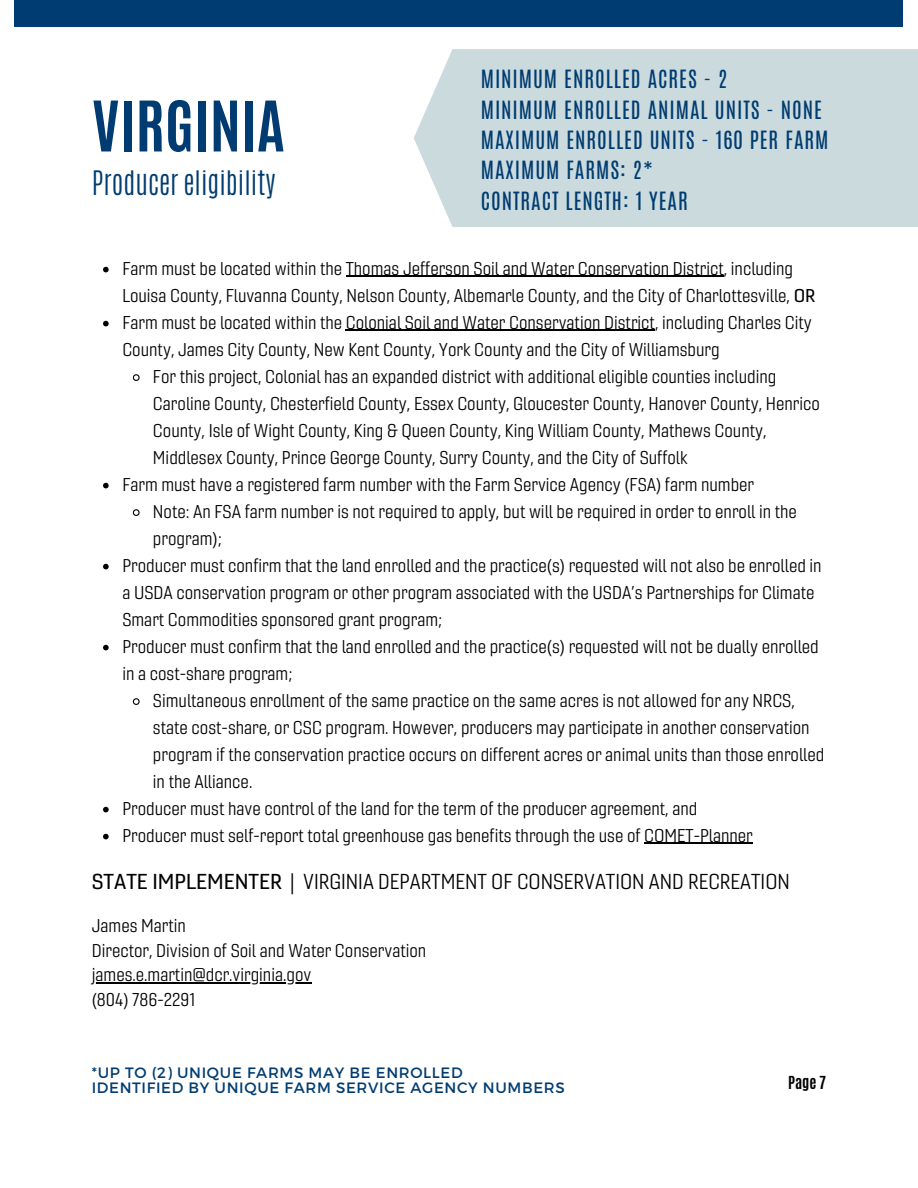
<style>
.page{position:relative;width:918px;height:1188px;background:#fff}
.page>*{position:absolute;margin:0;border:0;box-sizing:border-box;transform-origin:0 0}
.t1{font:700 59.25px "Antonio";color:#003c71}
.t2{font:300 28.2px "Antonio";color:#003c71}
.t3{font:21px/30.3px "Antonio";letter-spacing:.045em;color:#003c71}
.t4{font:21px "Gineso Nor Boo";color:#000}
.t5{font:18px/27px "Gineso Nor Boo";color:#000}
.t6{font:15px/15.8px "Montserrat";letter-spacing:.045em;color:#003c71}
.t7{font:700 15px "Antonio";color:#000}
.s1{font-family:"Gineso";font-weight:500;font-stretch:expanded}
</style>
<div class="page">
<div style="left:15px;top:0;width:888px;height:27px;background:#003c71"></div>
<svg style="left:103px;top:267px;width:6px;height:5px"></svg>
<hr style="left:346px;top:276px;width:378px;height:1px;background:#000">
<svg style="left:103px;top:321px;width:6px;height:5px"></svg>
<hr style="left:346px;top:330px;width:309px;height:1px;background:#000">
<svg style="left:132px;top:374px;width:8px;height:7px"></svg>
<svg style="left:103px;top:483px;width:6px;height:5px"></svg>
<svg style="left:132px;top:509px;width:8px;height:7px"></svg>
<svg style="left:103px;top:564px;width:6px;height:5px"></svg>
<svg style="left:103px;top:645px;width:6px;height:5px"></svg>
<svg style="left:132px;top:698px;width:8px;height:7px"></svg>
<svg style="left:103px;top:807px;width:6px;height:5px"></svg>
<svg style="left:103px;top:834px;width:6px;height:5px"></svg>
<hr style="left:644px;top:843px;width:109px;height:1px;background:#000">
<hr style="left:92px;top:983px;width:219px;height:1px;background:#000">
<div style="left:414px;top:49px;width:504px;height:178px;background:#cadadd"></div>
<p class="t1" style="left:92px;top:84px;width:195px">VIRGINIA</p>
<p class="t2" style="left:92px;top:163px;width:185px">Producer eligibility</p>
<p class="t3" style="left:481px;top:64px;width:349px">MINIMUM ENROLLED ACRES - 2<br>MINIMUM ENROLLED ANIMAL UNITS - NONE<br>MAXIMUM ENROLLED UNITS - 160 PER FARM<br>MAXIMUM FARMS: 2*<br>CONTRACT LENGTH: 1 YEAR</p>
<h1 class="t5" style="left:122px;top:254px;width:695px">Farm must be located within the Thomas Jefferson Soil and Water Conservation District, including<br>Louisa County, Fluvanna County, Nelson County, Albemarle County, and the City of Charlottesville, <span class="s1">OR</span></h1>
<h2 class="t5" style="left:122px;top:308px;width:691px">Farm must be located within the Colonial Soil and Water Conservation District, including Charles City<br>County, James City County, New Kent County, York County and the City of Williamsburg</h2>
<p class="t5" style="left:153px;top:362px;width:668px">For this project, Colonial has an expanded district with additional eligible counties including Caroline County, Chesterfield County, Essex County, Gloucester County, Hanover County, Henrico County, Isle of Wight County, King &amp; Queen County, King William County, Mathews County, Middlesex County, Prince George County, Surry County, and the City of Suffolk</p>
<p class="t5" style="left:122px;top:470px;width:633px">Farm must have a registered farm number with the Farm Service Agency (FSA) farm number</p>
<p class="t5" style="left:153px;top:497px;width:645px">Note: An FSA farm number is not required to apply, but will be required in order to enroll in the program);</p>
<p class="t5" style="left:122px;top:551px;width:701px">Producer must confirm that the land enrolled and the practice(s) requested will not also be enrolled in a USDA conservation program or other program associated with the USDA’s Partnerships for Climate<br>Smart Commodities sponsored grant program;</p>
<p class="t5" style="left:122px;top:632px;width:698px">Producer must confirm that the land enrolled and the practice(s) requested will not be dually enrolled in a cost-share program;</p>
<p class="t5" style="left:153px;top:686px;width:673px">Simultaneous enrollment of the same practice on the same acres is not allowed for any NRCS, state cost-share, or CSC program. However, producers may participate in another conservation program if the conservation practice occurs on different acres or animal units than those enrolled in the Alliance.</p>
<p class="t5" style="left:122px;top:794px;width:577px">Producer must have control of the land for the term of the producer agreement, and</p>
<p class="t5" style="left:122px;top:821px;width:632px">Producer must self-report total greenhouse gas benefits through the use of COMET-Planner</p>
<h4 class="t4" style="left:92px;top:866px;width:700px"><span class="s1">STATE IMPLEMENTER</span> | VIRGINIA DEPARTMENT OF CONSERVATION AND RECREATION</h4>
<h5 class="t5" style="left:92px;top:912px;width:336px;line-height:24.8px">James Martin<br>Director, Division of Soil and Water Conservation</h5>
<p class="t5" style="left:92px;top:962px;width:221px;line-height:24.8px">james.e.martin@dcr.virginia.gov (804) 786-2291</p>
<h3 class="t6" style="left:92px;top:1064px;width:474px">*UP TO (2) UNIQUE FARMS MAY BE ENROLLED<br>IDENTIFIED BY UNIQUE FARM SERVICE AGENCY NUMBERS</h3>
<h3 class="t7" style="left:788px;top:1072px;width:40px">Page 7</h3>
</div>
